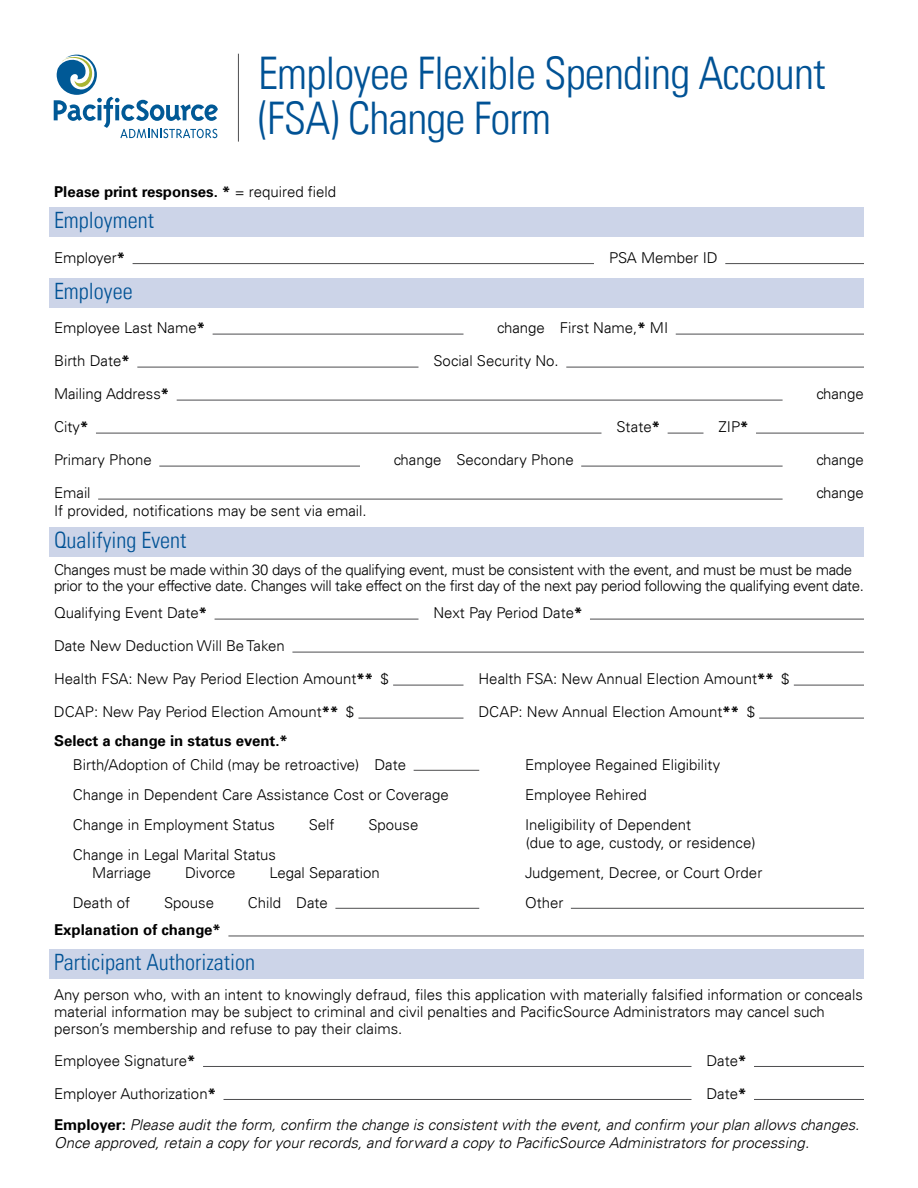
<style>
.page{position:relative;width:918px;height:1188px;background:#fff}
.page>*{position:absolute;margin:0;border:0;box-sizing:border-box;transform-origin:0 0}
.t1{font:300 condensed 45px/45px "Univers LT";letter-spacing:-.02em;color:#005295}
.Header_3{font:300 condensed 22.5px "Univers LT";color:#005295}
.Form_Line{font:300 15px/18px "Univers LT";color:#000}
.Form_Fields-City_Sta{font:300 15px "Univers LT";color:#000}
.Body{font:300 15px/17.2px "Univers LT";color:#000}
.Form_Line-2{font:300 15px/16.5px "Univers LT";letter-spacing:-.025em;color:#000}
.Form_Line-3{font:italic 300 15px/18px "Univers LT";color:#000}
.Form_Line-4{font:700 15px "Univers LT";color:#000}
.Body-2{font:700 15px "Univers LT";color:#000}
.s1{font-weight:300}
.s2{font-weight:700}
.s3{font-weight:700;font-style:normal}
</style>
<div class="page">
<hr style="left:238px;top:54px;width:1px;height:88px;background:#4d4d4f">
<svg style="left:54px;top:55px;width:164px;height:83px"></svg>
<div style="left:50px;top:208px;width:814px;height:29px;background:#ccd4e8"></div>
<hr style="left:133px;top:263px;width:461px;height:1px;background:#4d4d4f">
<hr style="left:725px;top:263px;width:139px;height:1px;background:#4d4d4f">
<div style="left:50px;top:278px;width:814px;height:30px;background:#ccd4e8"></div>
<hr style="left:213px;top:334px;width:250px;height:1px;background:#4d4d4f">
<hr style="left:676px;top:334px;width:188px;height:1px;background:#4d4d4f">
<hr style="left:137px;top:367px;width:282px;height:1px;background:#4d4d4f">
<hr style="left:566px;top:367px;width:298px;height:1px;background:#4d4d4f">
<hr style="left:177px;top:400px;width:606px;height:1px;background:#4d4d4f">
<hr style="left:96px;top:433px;width:505px;height:1px;background:#4d4d4f">
<hr style="left:668px;top:433px;width:35px;height:1px;background:#4d4d4f">
<hr style="left:756px;top:433px;width:108px;height:1px;background:#4d4d4f">
<hr style="left:159px;top:466px;width:201px;height:1px;background:#4d4d4f">
<hr style="left:581px;top:466px;width:202px;height:1px;background:#4d4d4f">
<hr style="left:98px;top:499px;width:685px;height:1px;background:#4d4d4f">
<div style="left:50px;top:527px;width:814px;height:30px;background:#ccd4e8"></div>
<hr style="left:215px;top:619px;width:204px;height:1px;background:#4d4d4f">
<hr style="left:590px;top:619px;width:274px;height:1px;background:#4d4d4f">
<hr style="left:292px;top:652px;width:572px;height:1px;background:#4d4d4f">
<hr style="left:393px;top:685px;width:70px;height:1px;background:#4d4d4f">
<hr style="left:794px;top:685px;width:70px;height:1px;background:#4d4d4f">
<hr style="left:358px;top:718px;width:105px;height:1px;background:#4d4d4f">
<hr style="left:759px;top:718px;width:105px;height:1px;background:#4d4d4f">
<hr style="left:414px;top:770px;width:65px;height:1px;background:#4d4d4f">
<hr style="left:335px;top:908px;width:144px;height:1px;background:#4d4d4f">
<hr style="left:571px;top:908px;width:293px;height:1px;background:#4d4d4f">
<hr style="left:228px;top:936px;width:636px;height:1px;background:#4d4d4f">
<div style="left:50px;top:949px;width:814px;height:30px;background:#ccd4e8"></div>
<hr style="left:203px;top:1066px;width:488px;height:1px;background:#4d4d4f">
<hr style="left:754px;top:1066px;width:110px;height:1px;background:#4d4d4f">
<hr style="left:224px;top:1099px;width:468px;height:1px;background:#4d4d4f">
<hr style="left:754px;top:1099px;width:110px;height:1px;background:#4d4d4f">
<p class="t1" style="left:258px;top:50px;width:569px">Employee Flexible Spending Account (FSA) Change Form</p>
<p class="Body-2" style="left:54px;top:183px;width:284px">Please print responses. * <span class="s1">= required field</span></p>
<p class="Header_3" style="left:54px;top:207px;width:101px">Employment</p>
<p class="Form_Line" style="left:54px;top:249px;width:73px">Employer<span class="s2">*</span></p>
<p class="Form_Line" style="left:609px;top:249px;width:110px">PSA Member ID</p>
<p class="Header_3" style="left:54px;top:277px;width:80px">Employee</p>
<p class="Form_Fields-City_Sta" style="left:54px;top:319px;width:153px">Employee Last Name<span class="s2">*</span></p>
<p class="Form_Fields-City_Sta" style="left:497px;top:319px;width:172px">change First Name,<span class="s2">*</span> MI</p>
<p class="Form_Fields-City_Sta" style="left:54px;top:352px;width:77px">Birth Date<span class="s2">*</span></p>
<p class="Form_Fields-City_Sta" style="left:434px;top:352px;width:127px">Social Security No.</p>
<p class="Form_Fields-City_Sta" style="left:54px;top:385px;width:117px">Mailing Address<span class="s2">*</span></p>
<p class="Form_Fields-City_Sta" style="left:816px;top:385px;width:49px">change</p>
<p class="Form_Fields-City_Sta" style="left:54px;top:418px;width:36px">City<span class="s2">*</span></p>
<p class="Form_Fields-City_Sta" style="left:616px;top:418px;width:45px">State<span class="s2">*</span></p>
<p class="Form_Fields-City_Sta" style="left:718px;top:418px;width:32px">ZIP<span class="s2">*</span></p>
<p class="Form_Fields-City_Sta" style="left:54px;top:451px;width:99px">Primary Phone</p>
<p class="Form_Fields-City_Sta" style="left:394px;top:451px;width:181px">change Secondary Phone</p>
<p class="Form_Fields-City_Sta" style="left:816px;top:451px;width:49px">change</p>
<p class="Form_Fields-City_Sta" style="left:54px;top:484px;width:38px">Email</p>
<p class="Form_Fields-City_Sta" style="left:816px;top:484px;width:49px">change</p>
<p class="Form_Fields-City_Sta" style="left:54px;top:502px;width:314px">If provided, notifications may be sent via email.</p>
<p class="Header_3" style="left:54px;top:526px;width:134px">Qualifying Event</p>
<p class="Form_Line-2" style="left:54px;top:561px;width:812px">Changes must be made within 30 days of the qualifying event, must be consistent with the event, and must be must be made prior to the your effective date. Changes will take effect on the first day of the next pay period following the qualifying event date.</p>
<p class="Form_Fields-City_Sta" style="left:54px;top:604px;width:155px">Qualifying Event Date<span class="s2">*</span></p>
<p class="Form_Fields-City_Sta" style="left:434px;top:604px;width:150px">Next Pay Period Date<span class="s2">*</span></p>
<p class="Form_Fields-City_Sta" style="left:54px;top:637px;width:232px">Date New Deduction Will Be Taken</p>
<p class="Form_Fields-City_Sta" style="left:54px;top:670px;width:336px">Health FSA: New Pay Period Election Amount<span class="s2">**</span> $</p>
<p class="Form_Fields-City_Sta" style="left:478px;top:670px;width:313px">Health FSA: New Annual Election Amount<span class="s2">**</span> $</p>
<p class="Form_Fields-City_Sta" style="left:54px;top:703px;width:302px">DCAP: New Pay Period Election Amount<span class="s2">**</span> $</p>
<p class="Form_Fields-City_Sta" style="left:478px;top:703px;width:278px">DCAP: New Annual Election Amount<span class="s2">**</span> $</p>
<p class="Form_Line" style="left:73px;top:755px;width:335px">Birth/Adoption of Child (may be retroactive) Date</p>
<p class="Form_Line" style="left:73px;top:785px;width:377px">Change in Dependent Care Assistance Cost or Coverage</p>
<p class="Form_Line" style="left:73px;top:815px;width:204px">Change in Employment Status</p>
<p class="Form_Line" style="left:309px;top:815px;width:27px">Self</p>
<p class="Form_Line" style="left:368px;top:815px;width:52px">Spouse</p>
<p class="Form_Line" style="left:92px;top:845px;width:185px;text-indent:-20px">Change in Legal Marital Status<br>Marriage</p>
<p class="Form_Line-4" style="left:54px;top:732px;width:235px">Select a change in status event.*</p>
<p class="Form_Line" style="left:525px;top:755px;width:197px">Employee Regained Eligibility</p>
<p class="Form_Line" style="left:525px;top:785px;width:123px">Employee Rehired</p>
<p class="Form_Line" style="left:525px;top:815px;width:232px">Ineligibility of Dependent<br>(due to age, custody, or residence)</p>
<p class="Form_Line" style="left:525px;top:863px;width:239px">Judgement, Decree, or Court Order</p>
<p class="Form_Line" style="left:525px;top:893px;width:40px">Other</p>
<p class="Form_Line" style="left:185px;top:863px;width:52px">Divorce</p>
<p class="Form_Line" style="left:269px;top:863px;width:112px">Legal Separation</p>
<p class="Form_Line" style="left:73px;top:893px;width:59px">Death of</p>
<p class="Form_Line" style="left:164px;top:893px;width:52px">Spouse</p>
<p class="Form_Line" style="left:248px;top:893px;width:82px">Child Date</p>
<p class="Form_Line-4" style="left:54px;top:921px;width:168px">Explanation of change*</p>
<p class="Header_3" style="left:54px;top:948px;width:203px">Participant Authorization</p>
<p class="Body" style="left:54px;top:986px;width:810px">Any person who, with an intent to knowingly defraud, files this application with materially falsified information or conceals material information may be subject to criminal and civil penalties and PacificSource Administrators may cancel such person’s membership and refuse to pay their claims.</p>
<p class="Form_Line" style="left:54px;top:1051px;width:143px">Employee Signature<span class="s2">*</span></p>
<p class="Form_Line" style="left:706px;top:1051px;width:42px">Date<span class="s2">*</span></p>
<p class="Form_Line" style="left:54px;top:1084px;width:164px">Employer Authorization<span class="s2">*</span></p>
<p class="Form_Line" style="left:706px;top:1084px;width:42px">Date<span class="s2">*</span></p>
<p class="Form_Line-3" style="left:54px;top:1116px;width:807px"><span class="s3">Employer:</span> Please audit the form, confirm the change is consistent with the event, and confirm your plan allows changes.<br>Once approved, retain a copy for your records, and forward a copy to PacificSource Administrators for processing.</p>
</div>
